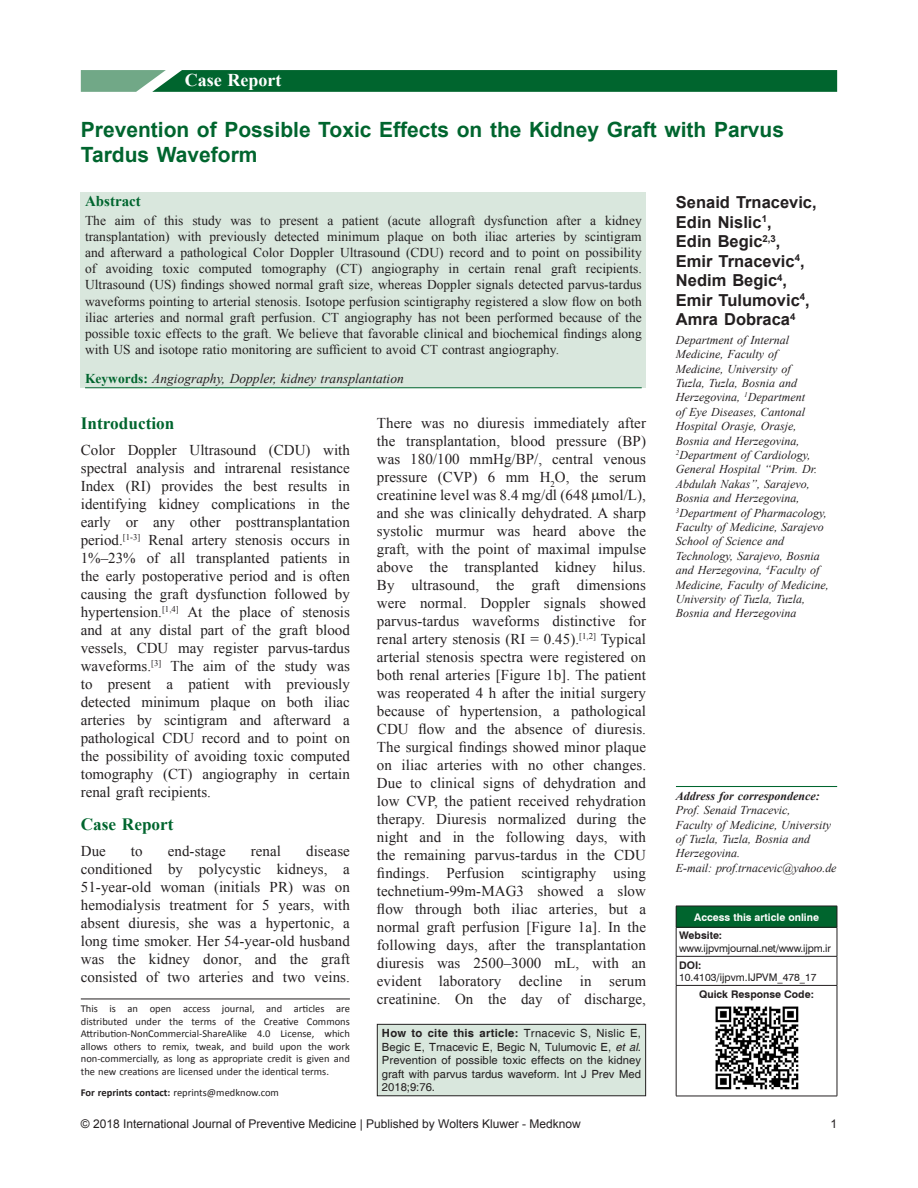
<style>
.page{position:relative;width:918px;height:1188px;background:#fff}
.page>*{position:absolute;margin:0;border:0;box-sizing:border-box;transform-origin:0 0}
.AT{font:700 21px/25.2px "Arial";color:#00652e}
.AH{font:700 18px "Times New Roman";color:#fff}
.t1{font:700 17.25px "Times New Roman";color:#00652e}
.AU{font:700 16.5px/19.5px "Arial";color:#231f20}
.TX{font:15px/18px "Times New Roman";letter-spacing:.005em;color:#231f20;text-align:justify}
.ABSH{font:700 15px "Times New Roman";color:#00652e}
.ABS{font:13.5px/16.2px "Times New Roman";color:#231f20;text-align:justify}
.KWD{font:italic 13.5px "Times New Roman";color:#231f20}
.AFF{font:italic 12px/14.4px "Times New Roman";color:#231f20}
.ADD{font:italic 12px/14.4px "Times New Roman";color:#231f20}
.t2{font:12px "Arial";color:#231f20}
.HTC{font:11.25px/13.5px "Helvetica";color:#231f20;text-align:justify}
.OS{font:10.5px/12.6px "Calibri";color:#231f20;text-align:justify}
.Website{font:10.5px/12.6px "Swiss 721 BT";letter-spacing:-.015em;color:#231f20}
.DOI{font:10.5px/12.6px "Swiss 721 BT";color:#231f20}
.ATAO{font:700 10.5px "Swiss 721 BT";color:#fff}
.QRC{font:700 10.5px "Swiss 721 BT";color:#231f20}
.s1{font-weight:700;font-style:normal;color:#00652e}
.s2{font-weight:700}
.s3{font-style:italic}
</style>
<div class="page">
<hr style="left:676px;top:786px;width:161px;height:1px;background:#00652e">
<div style="left:81px;top:192px;width:565px;height:195px;background:#d9e7dd"></div>
<hr style="left:85px;top:387px;width:557px;height:1px;background:#00652e">
<svg style="left:81px;top:70px;width:756px;height:22px;background:#126f3c"></svg>
<div style="left:377px;top:1024px;width:269px;height:72px;background:#d9e7dd"></div>
<div style="left:377px;top:1024px;width:269px;height:72px;border:1px solid #231f20"></div>
<hr style="left:81px;top:999px;width:269px;height:1px;background:#231f20">
<div style="left:676px;top:906px;width:161px;height:21px;background:#00652e"></div>
<hr style="left:676px;top:927px;width:161px;height:1px;background:#231f20">
<hr style="left:676px;top:956px;width:161px;height:1px;background:#231f20">
<hr style="left:676px;top:985px;width:161px;height:1px;background:#231f20">
<hr style="left:676px;top:906px;width:161px;height:1px;background:#231f20">
<svg style="left:676px;top:906px;width:1px;height:79px"></svg>
<svg style="left:837px;top:906px;width:1px;height:79px"></svg>
<hr style="left:676px;top:986px;width:1px;height:110px;background:#231f20">
<hr style="left:837px;top:986px;width:1px;height:110px;background:#231f20">
<hr style="left:676px;top:1096px;width:161px;height:1px;background:#231f20">
<img style="left:715px;top:1006px;width:84px;height:84px">
<p class="AH" style="left:185px;top:67px;width:98px">Case Report</p>
<p class="AT" style="left:81px;top:118px;width:705px">Prevention of Possible Toxic Effects on the Kidney Graft with Parvus<br>Tardus Waveform</p>
<p class="ABSH" style="left:85px;top:190px;width:57px">Abstract</p>
<p class="ABS" style="left:85px;top:212px;width:558px">The aim of this study was to present a patient (acute allograft dysfunction after a kidney transplantation) with previously detected minimum plaque on both iliac arteries by scintigram and afterward a pathological Color Doppler Ultrasound (CDU) record and to point on possibility of avoiding toxic computed tomography (CT) angiography in certain renal graft recipients.<br>Ultrasound (US) findings showed normal graft size, whereas Doppler signals detected parvus‑tardus waveforms pointing to arterial stenosis. Isotope perfusion scintigraphy registered a slow flow on both iliac arteries and normal graft perfusion. CT angiography has not been performed because of the possible toxic effects to the graft. We believe that favorable clinical and biochemical findings along with US and isotope ratio monitoring are sufficient to avoid CT contrast angiography.</p>
<p class="KWD" style="left:85px;top:369px;width:320px"><span class="s1">Keywords:</span> Angiography, Doppler, kidney transplantation</p>
<h1 class="t1" style="left:81px;top:411px;width:95px">Introduction</h1>
<p class="TX" style="left:81px;top:441px;width:271px">Color Doppler Ultrasound (CDU) with spectral analysis and intrarenal resistance Index (RI) provides the best results in identifying kidney complications in the early or any other posttransplantation period.<sup>[1‑3]</sup> Renal artery stenosis occurs in 1%–23% of all transplanted patients in the early postoperative period and is often causing the graft dysfunction followed by hypertension.<sup>[1,4]</sup> At the place of stenosis and at any distal part of the graft blood vessels, CDU may register parvus‑tardus waveforms.<sup>[3]</sup> The aim of the study was to present a patient with previously detected minimum plaque on both iliac arteries by scintigram and afterward a pathological CDU record and to point on the possibility of avoiding toxic computed tomography (CT) angiography in certain renal graft recipients.</p>
<h1 class="t1" style="left:81px;top:811px;width:94px">Case Report</h1>
<p class="TX" style="left:81px;top:842px;width:27px">Due</p>
<p class="TX" style="left:131px;top:842px;width:13px">to</p>
<p class="TX" style="left:168px;top:842px;width:60px">end‑stage</p>
<p class="TX" style="left:251px;top:842px;width:32px">renal</p>
<p class="TX" style="left:81px;top:842px;width:271px;text-indent:225px">disease conditioned by polycystic kidneys, a 51‑year‑old woman (initials PR) was on hemodialysis treatment for 5 years, with absent diuresis, she was a hypertonic, a long time smoker. Her 54‑year‑old husband was the kidney donor, and the graft consisted of two arteries and two veins.</p>
<p class="OS" style="left:81px;top:1002px;width:271px">This is an open access journal, and articles are distributed under the terms of the Creative Commons Attribution‑NonCommercial‑ShareAlike 4.0 License, which allows others to remix, tweak, and build upon the work non‑commercially, as long as appropriate credit is given and the new creations are licensed under the identical terms.</p>
<p class="OS" style="left:81px;top:1086px;width:200px"><span class="s2">For reprints contact:</span> reprints@medknow.com</p>
<p class="TX" style="left:377px;top:413px;width:271px">There was no diuresis immediately after the transplantation, blood pressure (BP) was 180/100 mmHg/BP/, central venous pressure (CVP) 6 mm H<sub>2</sub>O, the serum creatinine level was 8.4 mg/dl (648 mol/L), and she was clinically dehydrated. A sharp systolic murmur was heard above the graft, with the point of maximal impulse above the transplanted kidney hilus.<br>By ultrasound, the graft dimensions were normal. Doppler signals showed parvus‑tardus waveforms distinctive for renal artery stenosis (RI = 0.45).<sup>[1,2]</sup> Typical arterial stenosis spectra were registered on both renal arteries [Figure 1b]. The patient was reoperated 4 h after the initial surgery because of hypertension, a pathological CDU flow and the absence of diuresis.<br>The surgical findings showed minor plaque on iliac arteries with no other changes.<br>Due to clinical signs of dehydration and low CVP, the patient received rehydration therapy. Diuresis normalized during the night and in the following days, with the remaining parvus‑tardus in the CDU findings. Perfusion scintigraphy using technetium‑99m‑MAG3 showed a slow flow through both iliac arteries, but a normal graft perfusion [Figure 1a]. In the following days, after the transplantation diuresis was 2500–3000 mL, with an evident laboratory decline in serum creatinine. On the day of discharge,</p>
<p class="HTC" style="left:382px;top:1027px;width:261px"><span class="s2">How to cite this article:</span> Trnacevic S, Nislic E, Begic E, Trnacevic E, Begic N, Tulumovic E, <span class="s3">et al</span>.<br>Prevention of possible toxic effects on the kidney graft with parvus tardus waveform. Int J Prev Med 2018;9:76.</p>
<p class="AU" style="left:676px;top:193px;width:142px">Senaid Trnacevic,<br>Edin Nislic<sup>1</sup>,<br>Edin Begic<sup>2,3</sup>,<br>Emir Trnacevic<sup>4</sup>,<br>Nedim Begic<sup>4</sup>,<br>Emir Tulumovic<sup>4</sup>,<br>Amra Dobraca<sup>4</sup></p>
<p class="AFF" style="left:676px;top:332px;width:154px">Department of Internal<br>Medicine, Faculty of<br>Medicine, University of<br>Tuzla, Tuzla, Bosnia and<br>Herzegovina, <sup>1</sup>Department<br>of Eye Diseases, Cantonal<br>Hospital Orasje, Orasje,<br>Bosnia and Herzegovina,<br><sup>2</sup>Department of Cardiology,<br>General Hospital “Prim. Dr.<br>Abdulah Nakas”, Sarajevo,<br>Bosnia and Herzegovina,<br><sup>3</sup>Department of Pharmacology,<br>Faculty of Medicine, Sarajevo<br>School of Science and<br>Technology, Sarajevo, Bosnia and Herzegovina, <sup>4</sup>Faculty of<br>Medicine, Faculty of Medicine,<br>University of Tuzla, Tuzla,<br>Bosnia and Herzegovina</p>
<p class="ADD" style="left:676px;top:788px;width:162px"><span class="s2">Address for correspondence:<br></span>Prof. Senaid Trnacevic,<br>Faculty of Medicine, University of Tuzla, Tuzla, Bosnia and<br>Herzegovina.<br>E‑mail: prof.trnacevic@yahoo.de</p>
<p class="ATAO" style="left:694px;top:910px;width:126px">Access this article online</p>
<p class="Website" style="left:679px;top:929px;width:153px"><span class="s2">Website: </span>www.ijpvmjournal.net/www.ijpm.ir</p>
<p class="DOI" style="left:679px;top:958px;width:139px"><span class="s2">DOI:<br></span>10.4103/ijpvm.IJPVM_478_17</p>
<p class="QRC" style="left:699px;top:987px;width:116px">Quick Response Code:</p>
<p class="t2" style="left:81px;top:1116px;width:501px">© 2018 International Journal of Preventive Medicine | Published by Wolters Kluwer - Medknow</p>
<p class="t2" style="left:830px;top:1116px;width:8px">1</p>
</div>
